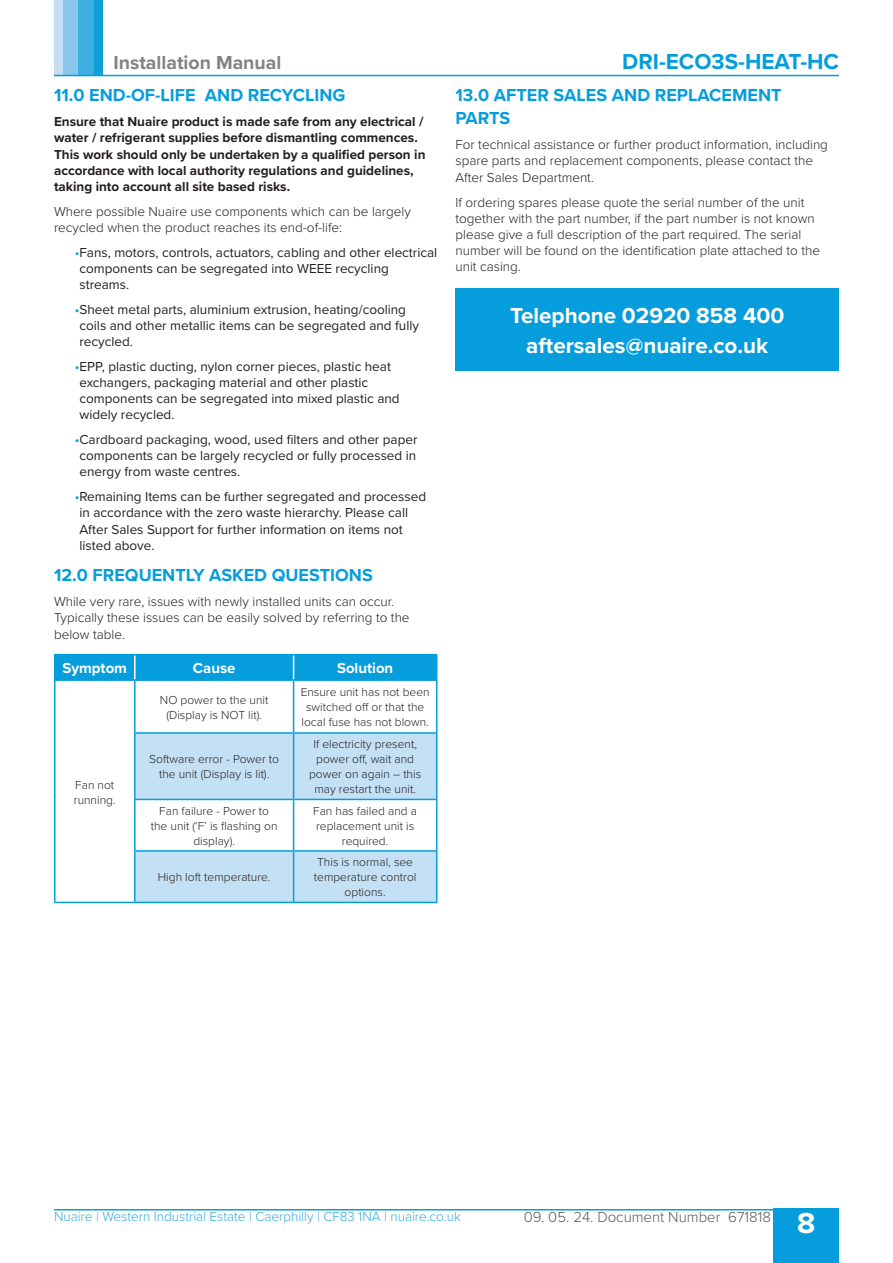
<style>
.page{position:relative;width:893px;height:1263px;background:#fff}
.page>*{position:absolute;margin:0;border:0;box-sizing:border-box;transform-origin:0 0}
.t1{font:700 30px "Proxima Nova";color:#fff}
.t2{font:700 22.5px/30px "Proxima Nova";color:#fff;text-align:center}
.t3{font:700 22.5px "Proxima Nova";color:#069ddc}
.t4{font:700 19.5px "Proxima Nova";color:#808285}
.t5{font:700 18px/22.5px "Proxima Nova";color:#069ddc}
.t6{font:300 15px "Proxima Nova";color:#57585a}
.Subtitle_-_NBlue_Light{font:700 15px "Proxima Nova";color:#fff}
.t7{font:13.5px/16.2px "Proxima Nova";color:#231f20}
.Text{font:300 13.5px/16.2px "Proxima Nova";color:#231f20}
.Text__Bold{font:700 13.5px/16.2px "Proxima Nova";color:#231f20}
.t8{font:300 13.5px "Proxima Nova";color:#30aae1}
.Text__light{font:300 12px/15px "Proxima Nova";color:#231f20;text-align:center}
.s1{color:#069ddc}
</style>
<div class="page">
<div style="left:773px;top:1209px;width:66px;height:54px;background:#069ddc"></div>
<div style="left:94px;top:0;width:9px;height:75px;background:#119fda"></div>
<div style="left:78px;top:0;width:16px;height:75px;background:#3eafe3"></div>
<div style="left:62px;top:0;width:16px;height:75px;background:#8ac5eb"></div>
<div style="left:54px;top:0;width:8px;height:75px;background:#c4def3"></div>
<hr style="left:54px;top:1209px;width:785px;height:1px;background:#069ddc">
<hr style="left:54px;top:75px;width:785px;height:1px;background:#069ddc">
<div style="left:55px;top:655px;width:80px;height:25px;background:#069ddc"></div>
<svg style="left:136px;top:734px;width:300px;height:168px;fill:#c4e0f4"></svg>
<hr style="left:134px;top:655px;width:2px;height:24px;background:#fff">
<hr style="left:134px;top:681px;width:2px;height:51px;background:#069ddc">
<hr style="left:293px;top:681px;width:1px;height:51px;background:#069ddc">
<hr style="left:134px;top:734px;width:2px;height:65px;background:#069ddc">
<hr style="left:293px;top:734px;width:1px;height:65px;background:#069ddc">
<hr style="left:134px;top:800px;width:2px;height:50px;background:#069ddc">
<hr style="left:293px;top:800px;width:1px;height:50px;background:#069ddc">
<hr style="left:134px;top:852px;width:2px;height:50px;background:#069ddc">
<hr style="left:293px;top:852px;width:1px;height:50px;background:#069ddc">
<hr style="left:54px;top:654px;width:81px;height:1px;background:#069ddc">
<hr style="left:54px;top:655px;width:2px;height:24px;background:#069ddc">
<hr style="left:135px;top:654px;width:159px;height:1px;background:#069ddc">
<hr style="left:294px;top:654px;width:143px;height:1px;background:#069ddc">
<div style="left:135px;top:655px;width:302px;height:24px;background:#069ddc"></div>
<hr style="left:54px;top:679px;width:81px;height:2px;background:#069ddc">
<hr style="left:54px;top:681px;width:2px;height:52px;background:#069ddc">
<hr style="left:135px;top:679px;width:159px;height:2px;background:#069ddc">
<hr style="left:294px;top:679px;width:143px;height:2px;background:#069ddc">
<hr style="left:436px;top:681px;width:1px;height:51px;background:#069ddc">
<hr style="left:54px;top:733px;width:2px;height:66px;background:#069ddc">
<hr style="left:134px;top:732px;width:160px;height:2px;background:#069ddc">
<hr style="left:294px;top:732px;width:143px;height:2px;background:#069ddc">
<hr style="left:436px;top:734px;width:1px;height:65px;background:#069ddc">
<hr style="left:54px;top:799px;width:2px;height:52px;background:#069ddc">
<hr style="left:134px;top:799px;width:160px;height:1px;background:#069ddc">
<hr style="left:294px;top:799px;width:143px;height:1px;background:#069ddc">
<hr style="left:436px;top:800px;width:1px;height:50px;background:#069ddc">
<hr style="left:54px;top:851px;width:2px;height:51px;background:#069ddc">
<hr style="left:134px;top:850px;width:160px;height:2px;background:#069ddc">
<hr style="left:294px;top:850px;width:143px;height:2px;background:#069ddc">
<hr style="left:436px;top:852px;width:1px;height:50px;background:#069ddc">
<hr style="left:54px;top:902px;width:81px;height:1px;background:#069ddc">
<hr style="left:135px;top:902px;width:159px;height:1px;background:#069ddc">
<hr style="left:294px;top:902px;width:143px;height:1px;background:#069ddc">
<div style="left:455px;top:288px;width:384px;height:83px;background:#069ddc"></div>
<h3 class="t4" style="left:113px;top:48px;width:169px">Installation Manual</h3>
<h2 class="t3" style="left:622px;top:45px;width:218px">DRI-ECO3S-HEAT-HC</h2>
<p class="t5" style="left:54px;top:84px;width:293px">11.0 END-OF-LIFE AND RECYCLING</p>
<p class="Text__Bold" style="left:54px;top:113px;width:373px">Ensure that Nuaire product is made safe from any electrical / water / refrigerant supplies before dismantling commences.<br>This work should only be undertaken by a qualified person in accordance with local authority regulations and guidelines, taking into account all site based risks.</p>
<p class="Text" style="left:54px;top:202px;width:358px">Where possible Nuaire use components which can be largely recycled when the product reaches its end-of-life:</p>
<p class="t7" style="left:80px;top:243px;width:359px;text-indent:-5px"><span class="s1">•</span>Fans, motors, controls, actuators, cabling and other electrical components can be segregated into WEEE recycling streams.</p>
<p class="t7" style="left:80px;top:300px;width:341px;text-indent:-5px"><span class="s1">•</span>Sheet metal parts, aluminium extrusion, heating/cooling coils and other metallic items can be segregated and fully recycled.</p>
<p class="t7" style="left:80px;top:358px;width:322px;text-indent:-5px"><span class="s1">•</span>EPP, plastic ducting, nylon corner pieces, plastic heat exchangers, packaging material and other plastic components can be segregated into mixed plastic and widely recycled.</p>
<p class="t7" style="left:80px;top:431px;width:340px;text-align:justify;text-indent:-5px"><span class="s1">•</span>Cardboard packaging, wood, used filters and other paper components can be largely recycled or fully processed in energy from waste centres.</p>
<p class="t7" style="left:80px;top:488px;width:348px;text-indent:-5px"><span class="s1">•</span>Remaining Items can be further segregated and processed in accordance with the zero waste hierarchy. Please call After Sales Support for further information on items not listed above.</p>
<p class="t5" style="left:54px;top:563px;width:320px">12.0 FREQUENTLY ASKED QUESTIONS</p>
<p class="Text" style="left:54px;top:592px;width:357px">While very rare, issues with newly installed units can occur.<br>Typically these issues can be easily solved by referring to the below table.</p>
<p class="Subtitle_-_NBlue_Light" style="left:62px;top:656px;width:66px">Symptom</p>
<p class="Subtitle_-_NBlue_Light" style="left:193px;top:656px;width:44px">Cause</p>
<p class="Subtitle_-_NBlue_Light" style="left:337px;top:656px;width:58px">Solution</p>
<p class="t5" style="left:455px;top:84px;width:328px">13.0 AFTER SALES AND REPLACEMENT<br>PARTS</p>
<p class="Text" style="left:455px;top:135px;width:374px">For technical assistance or further product information, including spare parts and replacement components, please contact the<br>After Sales Department.</p>
<p class="Text" style="left:455px;top:193px;width:366px">If ordering spares please quote the serial number of the unit together with the part number, if the part number is not known please give a full description of the part required. The serial number will be found on the identification plate attached to the unit casing.</p>
<p class="t2" style="left:510px;top:300px;width:276px">Telephone 02920 858 400 aftersales@nuaire.co.uk</p>
<p class="Text__light" style="left:74px;top:776px;width:43px;text-align:left">Fan not running.</p>
<p class="Text__light" style="left:160px;top:692px;width:110px">NO power to the unit (Display is NOT lit).</p>
<p class="Text__light" style="left:301px;top:684px;width:130px">Ensure unit has not been switched off or that the local fuse has not blown.</p>
<p class="Text__light" style="left:149px;top:751px;width:131px">Software error - Power to the unit (Display is lit).</p>
<p class="Text__light" style="left:309px;top:736px;width:114px">If electricity present, power off, wait and power on again – this may restart the unit.</p>
<p class="Text__light" style="left:151px;top:803px;width:128px">Fan failure - Power to the unit (‘F’ is flashing on display).</p>
<p class="Text__light" style="left:313px;top:803px;width:105px">Fan has failed and a replacement unit is required.</p>
<p class="Text__light" style="left:158px;top:869px;width:114px">High loft temperature.</p>
<p class="Text__light" style="left:314px;top:854px;width:104px">This is normal, see temperature control options.</p>
<p class="t8" style="left:54px;top:1206px;width:408px">Nuaire | Western Industrial Estate | Caerphilly | CF83 1NA | nuaire.co.uk</p>
<p class="t6" style="left:524px;top:1206px;width:249px">09. 05. 24. Document Number 671818</p>
<h1 class="t1" style="left:797px;top:1200px;width:20px">8</h1>
</div>
